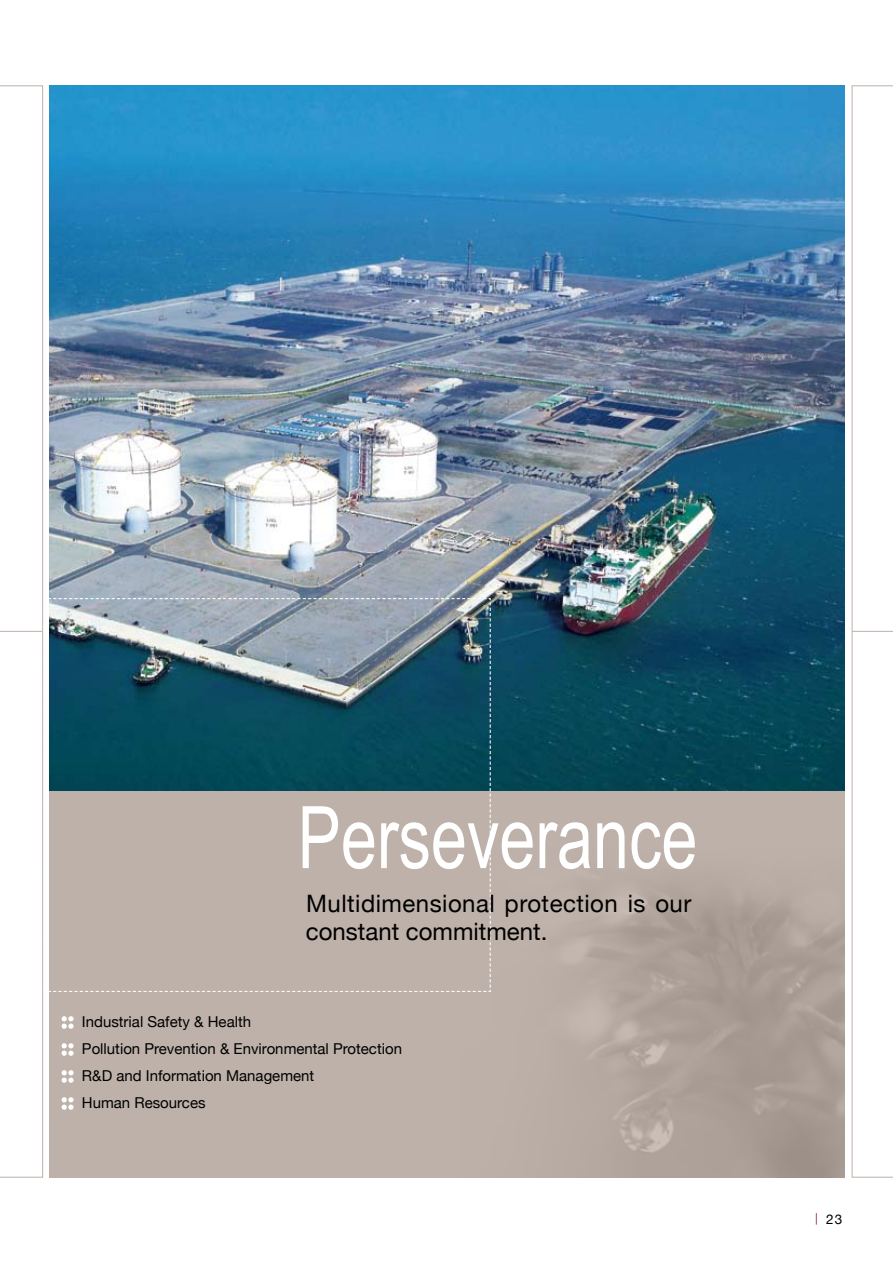
<style>
.page{position:relative;width:893px;height:1263px;background:#fff}
.page>*{position:absolute;margin:0;border:0;box-sizing:border-box;transform-origin:0 0}
.t1{font:86.4px "Arial";color:#fff;scale:.75 1}
.t2{font:24px/28.8px "Helvetica Neue";letter-spacing:.02em;color:#000}
.t3{font:15px/27px "Helvetica Neue";color:#000}
.t4{font:13.5px "Helvetica Neue";color:#000}
.s1{font-family:"AR Hei B5";font-weight:500;color:#942343}
</style>
<div class="page">
<div style="left:0;top:85px;width:43px;height:1092px;border:1px solid #bdb1a9"></div>
<hr style="left:0;top:631px;width:43px;height:1px;background:#bdb1a9">
<svg style="left:852px;top:85px;width:41px;height:1092px"></svg>
<hr style="left:852px;top:631px;width:41px;height:1px;background:#bdb1a9">
<div style="left:50px;top:501px;width:795px;height:677px;background:#bdb1a9"></div>
<img style="left:50px;top:85px;width:795px;height:706px">
<img style="left:587px;top:885px;width:258px;height:293px">
<svg style="left:43px;top:598px;width:448px;height:394px"></svg>
<svg style="left:62px;top:1016px;width:12px;height:13px"></svg>
<svg style="left:62px;top:1043px;width:12px;height:13px"></svg>
<svg style="left:62px;top:1070px;width:12px;height:13px"></svg>
<svg style="left:62px;top:1097px;width:12px;height:13px"></svg>
<h1 class="t1" style="left:298px;top:789px;width:535px">Perseverance</h1>
<h2 class="t2" style="left:306px;top:888px;width:387px">Multidimensional protection is our constant commitment.</h2>
<p class="t3" style="left:82px;top:1008px;width:322px">Industrial Safety &amp; Health<br>Pollution Prevention &amp; Environmental Protection<br>R&amp;D and Information Management<br>Human Resources</p>
<p class="t4" style="left:810px;top:1211px;width:34px"><span class="s1">｜</span>23</p>
</div>
